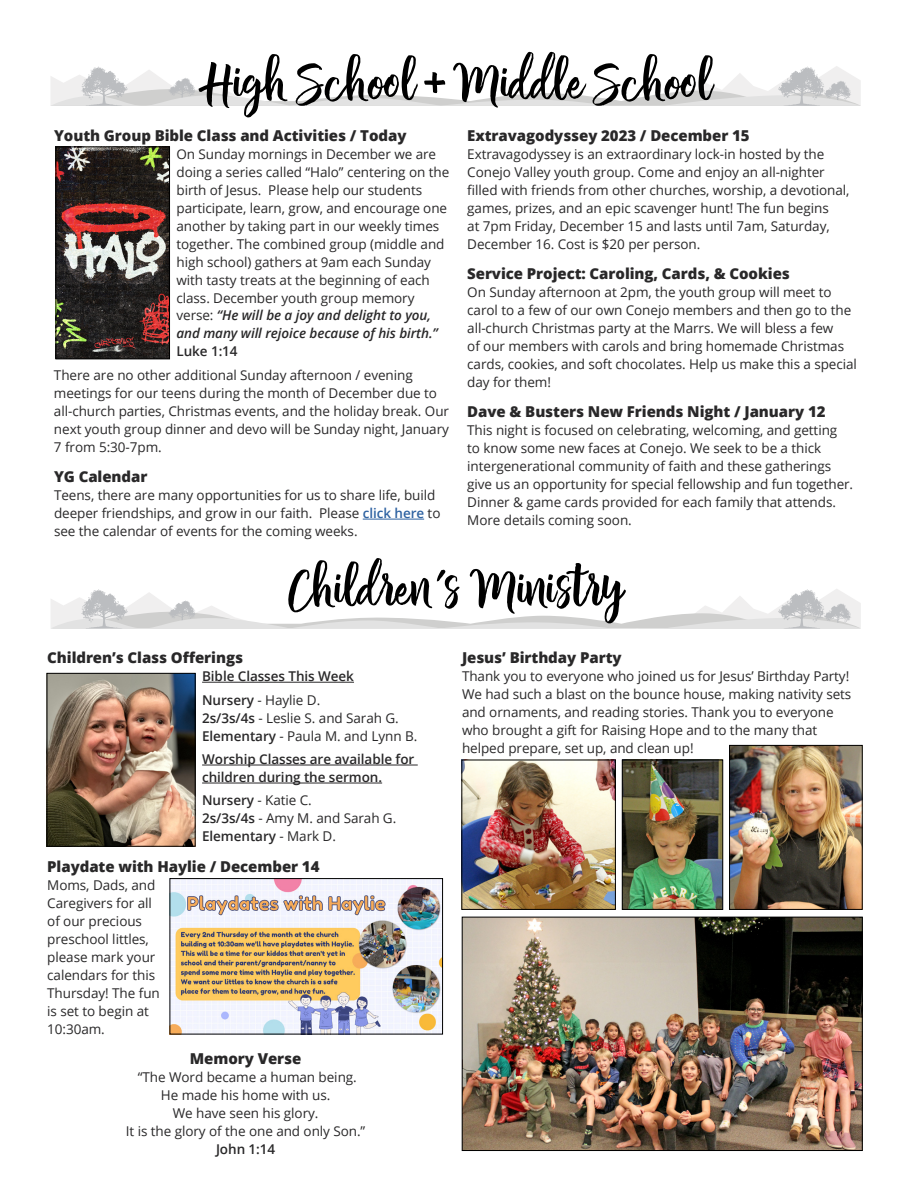
<style>
.page{position:relative;width:918px;height:1188px;background:#fff}
.page>*{position:absolute;margin:0;border:0;box-sizing:border-box;transform-origin:0 0}
.t1{font:58.05px "Chamelia Script";letter-spacing:-.005em;color:#000}
.t2{font:800 15px "Open Sans";letter-spacing:-.005em;color:#292829}
.t3{font:800 15px "Open Sans";letter-spacing:-.005em;color:#292829}
.t4{font:13.5px/18px "Open Sans";letter-spacing:-.005em;color:#292829}
.t5{font:600 13.5px/23.4px "Open Sans";letter-spacing:-.005em;color:#292829}
.s1{font-weight:600;font-style:italic}
.s2{font-weight:600;color:#2f63a2}
.s3{font-weight:400}
.s4{font-weight:600}
</style>
<div class="page">
<hr style="left:363px;top:519px;width:61px;height:1px;background:#2f63a2">
<svg style="left:50px;top:66px;width:811px;height:40px"></svg>
<svg style="left:51px;top:589px;width:810px;height:39px"></svg>
<hr style="left:202px;top:682px;width:152px;height:1px;background:#292829">
<hr style="left:202px;top:765px;width:216px;height:1px;background:#292829">
<hr style="left:202px;top:783px;width:180px;height:1px;background:#292829">
<img style="left:49px;top:675px;width:144px;height:169px">
<div style="left:47px;top:673px;width:148px;height:173px;border:1px solid #000"></div>
<img style="left:58px;top:149px;width:110px;height:208px">
<div style="left:56px;top:147px;width:114px;height:212px;border:1px solid #000"></div>
<img style="left:464px;top:919px;width:396px;height:230px">
<div style="left:462px;top:917px;width:400px;height:234px;border:1px solid #000"></div>
<img style="left:464px;top:762px;width:150px;height:146px">
<div style="left:462px;top:760px;width:154px;height:150px;border:1px solid #000"></div>
<img style="left:624px;top:762px;width:97px;height:146px">
<div style="left:622px;top:760px;width:101px;height:150px;border:1px solid #000"></div>
<img style="left:731px;top:747px;width:129px;height:161px">
<div style="left:729px;top:745px;width:133px;height:165px;border:1px solid #000"></div>
<img style="left:172px;top:880px;width:269px;height:152px">
<div style="left:170px;top:878px;width:273px;height:156px;border:1px solid #000"></div>
<h1 class="t1" style="left:199px;top:47px;width:516px">High School + Middle School</h1>
<p class="t2" style="left:54px;top:124px;width:354px">Youth Group Bible Class and Activities / Today</p>
<p class="t4" style="left:176px;top:144px;width:274px">On Sunday mornings in December we are doing a series called “Halo” centering on the birth of Jesus. Please help our students participate, learn, grow, and encourage one another by taking part in our weekly times together. The combined group (middle and high school) gathers at 9am each Sunday with tasty treats at the beginning of each class. December youth group memory verse: <span class="s1">“He will be a joy and delight to you, and many will rejoice because of his birth.”</span></p>
<p class="t5" style="left:176px;top:340px;width:63px">Luke 1:14</p>
<p class="t4" style="left:54px;top:366px;width:397px">There are no other additional Sunday afternoon / evening meetings for our teens during the month of December due to all-church parties, Christmas events, and the holiday break. Our next youth group dinner and devo will be Sunday night, January 7 from 5:30-7pm.</p>
<p class="t2" style="left:54px;top:465px;width:95px">YG Calendar</p>
<p class="t4" style="left:54px;top:486px;width:388px">Teens, there are many opportunities for us to share life, build deeper friendships, and grow in our faith. Please <span class="s2">click here</span> to see the calendar of events for the coming weeks.</p>
<p class="t2" style="left:467px;top:124px;width:284px">Extravagodyssey 2023 / December 15</p>
<p class="t4" style="left:467px;top:144px;width:384px">Extravagodyssey is an extraordinary lock-in hosted by the Conejo Valley youth group. Come and enjoy an all-nighter filled with friends from other churches, worship, a devotional, games, prizes, and an epic scavenger hunt! The fun begins<br>at 7pm Friday, December 15 and lasts until 7am, Saturday, December 16. Cost is $20 per person.</p>
<p class="t3" style="left:467px;top:262px;width:324px">Service Project: Caroling, Cards, &amp; Cookies</p>
<p class="t4" style="left:467px;top:282px;width:391px">On Sunday afternoon at 2pm, the youth group will meet to carol to a few of our own Conejo members and then go to the all-church Christmas party at the Marrs. We will bless a few<br>of our members with carols and bring homemade Christmas cards, cookies, and soft chocolates. Help us make this a special day for them!</p>
<p class="t3" style="left:467px;top:400px;width:360px">Dave &amp; Busters New Friends Night / January 12</p>
<p class="t4" style="left:467px;top:421px;width:387px">This night is focused on celebrating, welcoming, and getting to know some new faces at Conejo. We seek to be a thick intergenerational community of faith and these gatherings give us an opportunity for special fellowship and fun together.<br>Dinner &amp; game cards provided for each family that attends.<br>More details coming soon.</p>
<h1 class="t1" style="left:288px;top:553px;width:337px">Children’s Ministry</h1>
<p class="t2" style="left:47px;top:646px;width:197px">Children’s Class Offerings</p>
<p class="t5" style="left:202px;top:664px;width:153px">Bible Classes This Week<br>Nursery <span class="s3">- Haylie D.</span></p>
<p class="t4" style="left:202px;top:708px;width:217px"><span class="s4">2s/3s/4s</span> - Leslie S. and Sarah G.<br><span class="s4">Elementary</span> - Paula M. and Lynn B.</p>
<p class="t5" style="left:202px;top:750px;width:214px;line-height:18px">Worship Classes are available for children during the sermon.</p>
<p class="t4" style="left:202px;top:791px;width:196px"><span class="s4">Nursery</span> - Katie C.<br><span class="s4">2s/3s/4s</span> - Amy M. and Sarah G.<br><span class="s4">Elementary</span> - Mark D.</p>
<p class="t2" style="left:47px;top:855px;width:274px">Playdate with Haylie / December 14</p>
<p class="t4" style="left:47px;top:875px;width:114px">Moms, Dads, and<br>Caregivers for all of our precious preschool littles, please mark your calendars for this<br>Thursday! The fun is set to begin at<br>10:30am.</p>
<p class="t2" style="left:190px;top:1047px;width:113px">Memory Verse</p>
<p class="t4" style="left:126px;top:1067px;width:241px;text-align:center">“The Word became a human being.<br>He made his home with us.<br>We have seen his glory.<br>It is the glory of the one and only Son.”</p>
<p class="t5" style="left:216px;top:1137px;width:61px">John 1:14</p>
<p class="t2" style="left:462px;top:646px;width:161px">Jesus’ Birthday Party</p>
<p class="t4" style="left:462px;top:667px;width:391px">Thank you to everyone who joined us for Jesus’ Birthday Party!<br>We had such a blast on the bounce house, making nativity sets and ornaments, and reading stories. Thank you to everyone who brought a gift for Raising Hope and to the many that helped prepare, set up, and clean up!</p>
</div>
